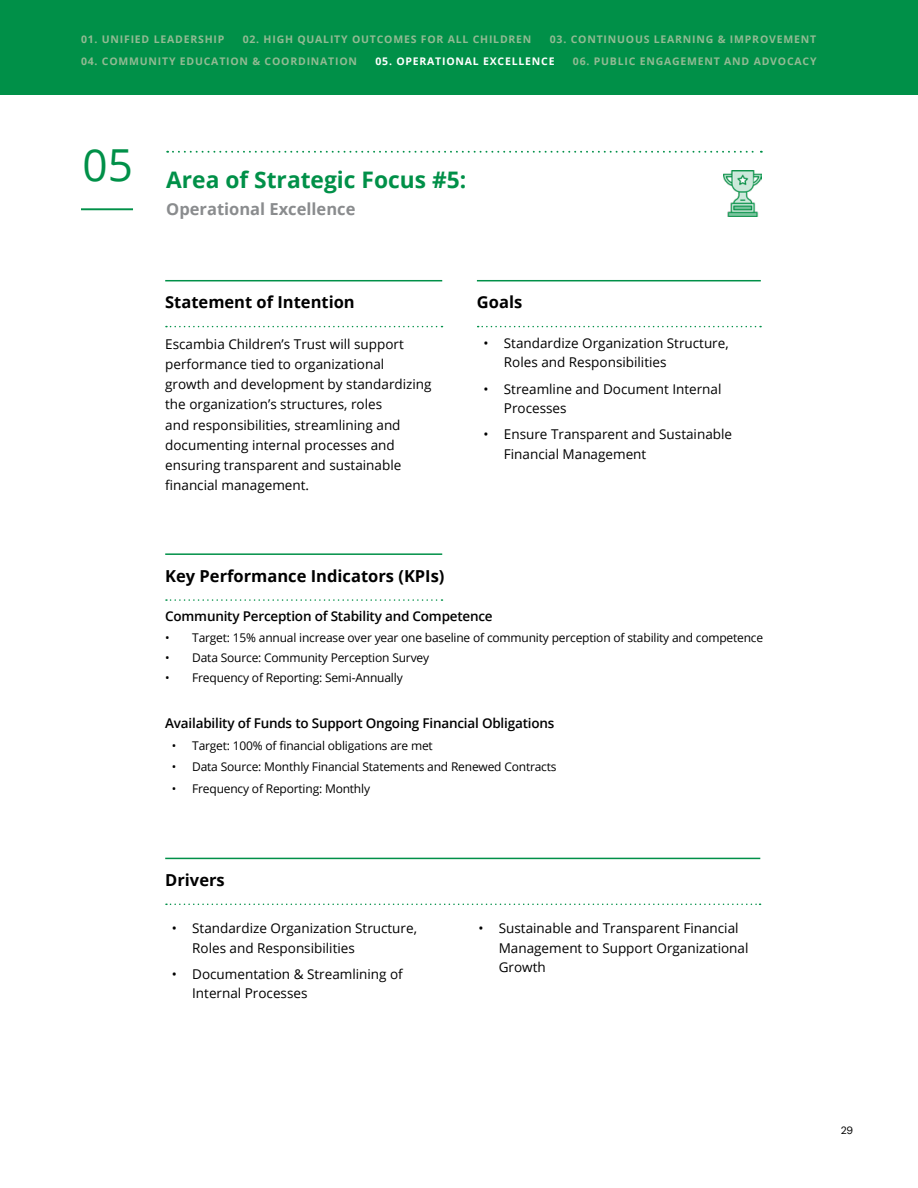
<style>
.page{position:relative;width:918px;height:1188px;background:#fff}
.page>*{position:absolute;margin:0;border:0;box-sizing:border-box;transform-origin:0 0}
.t1{font:700 22.8px "Open Sans";color:#009048}
.t2{font:700 16.5px "Open Sans";color:#000}
.t3{font:700 16.5px "Open Sans";color:#8a8c8e}
.t4{font:13.5px/20.2px "Open Sans";color:#000}
.t5{font:600 13.5px "Open Sans";letter-spacing:-.015em;color:#000}
.t6{font:12px "Open Sans";letter-spacing:-.015em;color:#000}
.t7{font:700 10.5px "Open Sans";letter-spacing:.075em;color:#92ba93}
.t8{font:700 10.5px "Open Sans";letter-spacing:.075em;color:#fff}
.t9{font:10.5px "DM Sans";color:#000}
</style>
<div class="page">
<hr style="left:81px;top:208px;width:52px;height:2px;background:#009048">
<svg style="left:167px;top:151px;width:595px;height:2px"></svg>
<div style="left:0;top:0;width:918px;height:94px;background:#009048"></div>
<hr style="left:165px;top:280px;width:277px;height:1px;background:#009048">
<hr style="left:477px;top:280px;width:284px;height:1px;background:#009048">
<svg style="left:166px;top:326px;width:276px;height:1px"></svg>
<hr style="left:165px;top:858px;width:595px;height:1px;background:#009048">
<svg style="left:166px;top:904px;width:595px;height:1px"></svg>
<hr style="left:165px;top:553px;width:277px;height:2px;background:#009048">
<svg style="left:166px;top:599px;width:276px;height:2px"></svg>
<svg style="left:478px;top:326px;width:283px;height:1px"></svg>
<img style="left:724px;top:170px;width:38px;height:46px">
<p class="t7" style="left:81px;top:31px;width:145px">01. UNIFIED LEADERSHIP</p>
<p class="t7" style="left:243px;top:31px;width:290px">02. HIGH QUALITY OUTCOMES FOR ALL CHILDREN</p>
<p class="t7" style="left:550px;top:31px;width:268px">03. CONTINUOUS LEARNING &amp; IMPROVEMENT</p>
<p class="t7" style="left:81px;top:54px;width:278px">04. COMMUNITY EDUCATION &amp; COORDINATION</p>
<p class="t8" style="left:376px;top:54px;width:181px">05. OPERATIONAL EXCELLENCE</p>
<p class="t7" style="left:573px;top:54px;width:245px">06. PUBLIC ENGAGEMENT AND ADVOCACY</p>
<h1 class="t1" style="left:83px;top:163px;width:385px"><sup>05</sup> Area of Strategic Focus #5:</h1>
<p class="t3" style="left:166px;top:198px;width:191px">Operational Excellence</p>
<p class="t2" style="left:165px;top:290px;width:191px">Statement of Intention</p>
<p class="t4" style="left:165px;top:333px;width:268px">Escambia Children’s Trust will support performance tied to organizational growth and development by standardizing the organization’s structures, roles<br>and responsibilities, streamlining and documenting internal processes and ensuring transparent and sustainable financial management.</p>
<p class="t2" style="left:477px;top:290px;width:47px">Goals</p>
<p class="t4" style="left:504px;top:333px;width:226px;line-height:19.5px;text-indent:-20px">• Standardize Organization Structure,<br>Roles and Responsibilities</p>
<p class="t4" style="left:504px;top:379px;width:219px;line-height:19.5px;text-indent:-20px">• Streamline and Document Internal<br>Processes</p>
<p class="t4" style="left:504px;top:424px;width:230px;line-height:19.5px;text-indent:-20px">• Ensure Transparent and Sustainable<br>Financial Management</p>
<p class="t2" style="left:165px;top:564px;width:281px">Key Performance Indicators (KPIs)</p>
<p class="t5" style="left:165px;top:607px;width:329px">Community Perception of Stability and Competence</p>
<p class="t6" style="left:165px;top:629px;width:600px">• Target: 15% annual increase over year one baseline of community perception of stability and competence</p>
<p class="t6" style="left:165px;top:649px;width:265px">• Data Source: Community Perception Survey</p>
<p class="t6" style="left:165px;top:669px;width:239px">• Frequency of Reporting: Semi-Annually</p>
<p class="t5" style="left:165px;top:714px;width:391px">Availability of Funds to Support Ongoing Financial Obligations</p>
<p class="t6" style="left:172px;top:737px;width:262px">• Target: 100% of financial obligations are met</p>
<p class="t6" style="left:172px;top:759px;width:386px">• Data Source: Monthly Financial Statements and Renewed Contracts</p>
<p class="t6" style="left:172px;top:780px;width:200px">• Frequency of Reporting: Monthly</p>
<p class="t2" style="left:165px;top:868px;width:61px">Drivers</p>
<p class="t4" style="left:192px;top:918px;width:226px;line-height:19.5px;text-indent:-20px">• Standardize Organization Structure,<br>Roles and Responsibilities</p>
<p class="t4" style="left:192px;top:964px;width:212px;line-height:19.5px;text-indent:-20px">• Documentation &amp; Streamlining of<br>Internal Processes</p>
<p class="t4" style="left:499px;top:918px;width:251px;line-height:19.5px;text-indent:-20px">• Sustainable and Transparent Financial<br>Management to Support Organizational<br>Growth</p>
<p class="t9" style="left:841px;top:1123px;width:14px">29</p>
</div>
